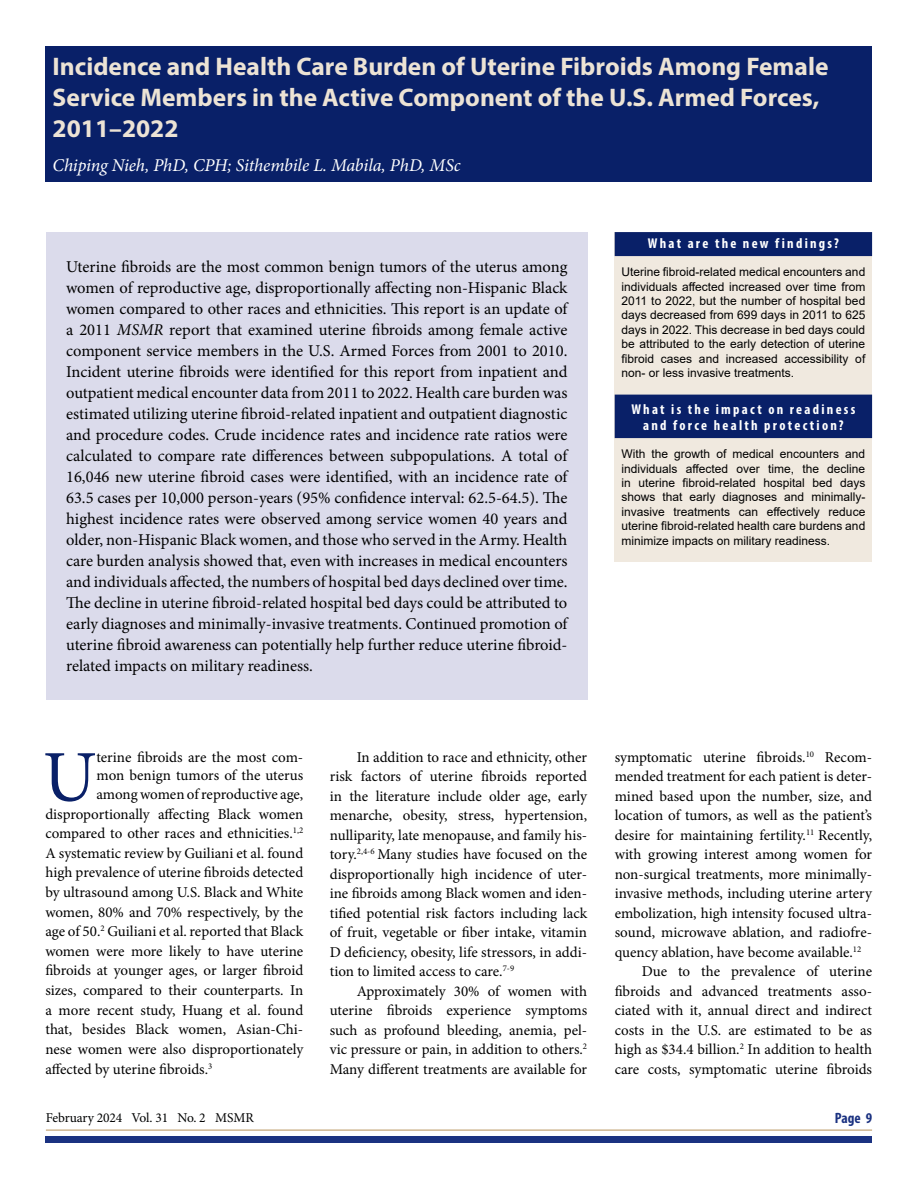
<style>
.page{position:relative;width:918px;height:1188px;background:#fff}
.page>*{position:absolute;margin:0;border:0;box-sizing:border-box;transform-origin:0 0}
.Body_DropCap{font:72.75px "Minion Pro";color:#092068}
.Heads_2021{font:700 25.5px/30.6px "Myriad Pro";color:#ece3d5}
.Heads_AuthorByline_2021{font:italic 18px "Minion Pro";letter-spacing:-.01em;color:#fff}
.Abstract{font:16.5px/21px "Minion Pro";color:#000;text-align:justify}
.Body{font:15px/19.5px "Minion Pro";color:#000;text-align:justify}
.Body_DropCap-2{font:15px "Minion Pro";letter-spacing:-.005em;color:#000}
.t1{font:700 condensed 15px "Myriad Pro";color:#1b3281}
.impact_heads{font:700 condensed 14.25px/16.5px "Myriad Pro";letter-spacing:.16em;color:#fff;text-align:center}
.findings_heads{font:700 condensed 14.25px "Myriad Pro";letter-spacing:.16em;color:#fff}
.t2{font:13.5px "Minion Pro";letter-spacing:-.01em;color:#010202}
.findngs_impact_text{font:12px/14.4px "Arial";color:#000;text-align:justify}
.s1{font-style:italic}
.s2{color:#000}
</style>
<div class="page">
<div style="left:46px;top:1136px;width:826px;height:6px;background:#1b3281"></div>
<hr style="left:46px;top:1129px;width:826px;height:2px;background:#cfb691">
<div style="left:46px;top:232px;width:542px;height:468px;background:#dbdbeb"></div>
<div style="left:46px;top:46px;width:826px;height:135px;background:#092068"></div>
<div style="left:615px;top:232px;width:257px;height:330px;background:#f0e9df"></div>
<div style="left:615px;top:232px;width:257px;height:24px;background:#092068"></div>
<div style="left:615px;top:395px;width:257px;height:43px;background:#092068"></div>
<h1 class="Heads_2021" style="left:53px;top:51px;width:777px">Incidence and Health Care Burden of Uterine Fibroids Among Female<br>Service Members in the Active Component of the U.S. Armed Forces,<br>2011–2022</h1>
<p class="Heads_AuthorByline_2021" style="left:53px;top:153px;width:410px">Chiping Nieh, PhD, CPH; Sithembile L. Mabila, PhD, MSc</p>
<p class="Abstract" style="left:66px;top:256px;width:503px">Uterine fibroids are the most common benign tumors of the uterus among women of reproductive age, disproportionally affecting non-Hispanic Black women compared to other races and ethnicities. This report is an update of a 2011 <span class="s1">MSMR</span> report that examined uterine fibroids among female active component service members in the U.S. Armed Forces from 2001 to 2010.<br>Incident uterine fibroids were identified for this report from inpatient and outpatient medical encounter data from 2011 to 2022. Health care burden was estimated utilizing uterine fibroid-related inpatient and outpatient diagnostic and procedure codes. Crude incidence rates and incidence rate ratios were calculated to compare rate differences between subpopulations. A total of 16,046 new uterine fibroid cases were identified, with an incidence rate of 63.5 cases per 10,000 person-years (95% confidence interval: 62.5-64.5). The highest incidence rates were observed among service women 40 years and older, non-Hispanic Black women, and those who served in the Army. Health care burden analysis showed that, even with increases in medical encounters and individuals affected, the numbers of hospital bed days declined over time.<br>The decline in uterine fibroid-related hospital bed days could be attributed to early diagnoses and minimally-invasive treatments. Continued promotion of uterine fibroid awareness can potentially help further reduce uterine fibroid&shy;related impacts on military readiness.</p>
<p class="findings_heads" style="left:648px;top:235px;width:193px">What are the new findings?</p>
<p class="findngs_impact_text" style="left:621px;top:265px;width:245px">Uterine fibroid-related medical encounters and individuals affected increased over time from 2011 to 2022, but the number of hospital bed days decreased from 699 days in 2011 to 625 days in 2022. This decrease in bed days could be attributed to the early detection of uterine fibroid cases and increased accessibility of non- or less invasive treatments.</p>
<p class="impact_heads" style="left:631px;top:400px;width:226px">What is the impact on readiness and force health protection?</p>
<p class="findngs_impact_text" style="left:621px;top:447px;width:245px">With the growth of medical encounters and individuals affected over time, the decline in uterine fibroid-related hospital bed days shows that early diagnoses and minimally&shy;invasive treatments can effectively reduce uterine fibroid-related health care burdens and minimize impacts on military readiness.</p>
<p class="Body_DropCap" style="left:43px;top:729px;width:55px">U</p>
<p class="Body_DropCap-2" style="left:96px;top:747px;width:208px">terine fibroids are the most com-</p>
<p class="Body_DropCap-2" style="left:96px;top:765px;width:208px">mon benign tumors of the uterus</p>
<p class="Body_DropCap-2" style="left:96px;top:784px;width:208px">among women of reproductive age,</p>
<p class="Body_DropCap-2" style="left:45px;top:804px;width:259px">disproportionally affecting Black women</p>
<p class="Body_DropCap-2" style="left:45px;top:823px;width:259px">compared to other races and ethnicities.<sup>1,2</sup></p>
<p class="Body_DropCap-2" style="left:45px;top:843px;width:259px">A systematic review by Guiliani et al. found</p>
<p class="Body_DropCap-2" style="left:45px;top:863px;width:259px">high prevalence of uterine fibroids detected</p>
<p class="Body_DropCap-2" style="left:45px;top:882px;width:259px">by ultrasound among U.S. Black and White</p>
<p class="Body_DropCap-2" style="left:45px;top:902px;width:259px">women, 80% and 70% respectively, by the</p>
<p class="Body_DropCap-2" style="left:45px;top:921px;width:259px">age of 50.<sup>2</sup> Guiliani et al. reported that Black</p>
<p class="Body_DropCap-2" style="left:45px;top:941px;width:259px">women were more likely to have uterine</p>
<p class="Body_DropCap-2" style="left:45px;top:961px;width:259px">fibroids at younger ages, or larger fibroid</p>
<p class="Body_DropCap-2" style="left:45px;top:980px;width:259px">sizes, compared to their counterparts. In</p>
<p class="Body_DropCap-2" style="left:45px;top:1000px;width:259px">a more recent study, Huang et al. found</p>
<p class="Body_DropCap-2" style="left:45px;top:1019px;width:259px">that, besides Black women, Asian-Chi-</p>
<p class="Body_DropCap-2" style="left:45px;top:1039px;width:259px">nese women were also disproportionately</p>
<p class="Body_DropCap-2" style="left:45px;top:1059px;width:169px">affected by uterine fibroids.<sup>3</sup></p>
<p class="Body" style="left:330px;top:747px;width:259px;text-indent:27px">In addition to race and ethnicity, other risk factors of uterine fibroids reported in the literature include older age, early menarche, obesity, stress, hypertension, nulliparity, late menopause, and family his&shy;tory.<sup>2,4-6</sup> Many studies have focused on the disproportionally high incidence of uter&shy;ine fibroids among Black women and iden&shy;tified potential risk factors including lack of fruit, vegetable or fiber intake, vitamin D deficiency, obesity, life stressors, in addi&shy;tion to limited access to care.<sup>7-9</sup></p>
<p class="Body" style="left:330px;top:981px;width:259px;text-indent:27px">Approximately 30% of women with uterine fibroids experience symptoms such as profound bleeding, anemia, pel&shy;vic pressure or pain, in addition to others.<sup>2<br></sup>Many different treatments are available for</p>
<p class="Body" style="left:615px;top:747px;width:259px">symptomatic uterine fibroids.<sup>10</sup> Recom&shy;mended treatment for each patient is deter&shy;mined based upon the number, size, and location of tumors, as well as the patient’s desire for maintaining fertility.<sup>11</sup> Recently, with growing interest among women for non-surgical treatments, more minimally&shy;invasive methods, including uterine artery embolization, high intensity focused ultra&shy;sound, microwave ablation, and radiofre&shy;quency ablation, have become available.<sup>12</sup></p>
<p class="Body" style="left:615px;top:962px;width:259px;text-indent:27px">Due to the prevalence of uterine fibroids and advanced treatments asso&shy;ciated with it, annual direct and indirect costs in the U.S. are estimated to be as high as $34.4 billion.<sup>2</sup> In addition to health care costs, symptomatic uterine fibroids</p>
<p class="t2" style="left:46px;top:1109px;width:209px">February 2024 Vol. 31 No. 2 <span class="s2">MSMR</span></p>
<p class="t1" style="left:835px;top:1109px;width:39px">Page 9</p>
</div>
